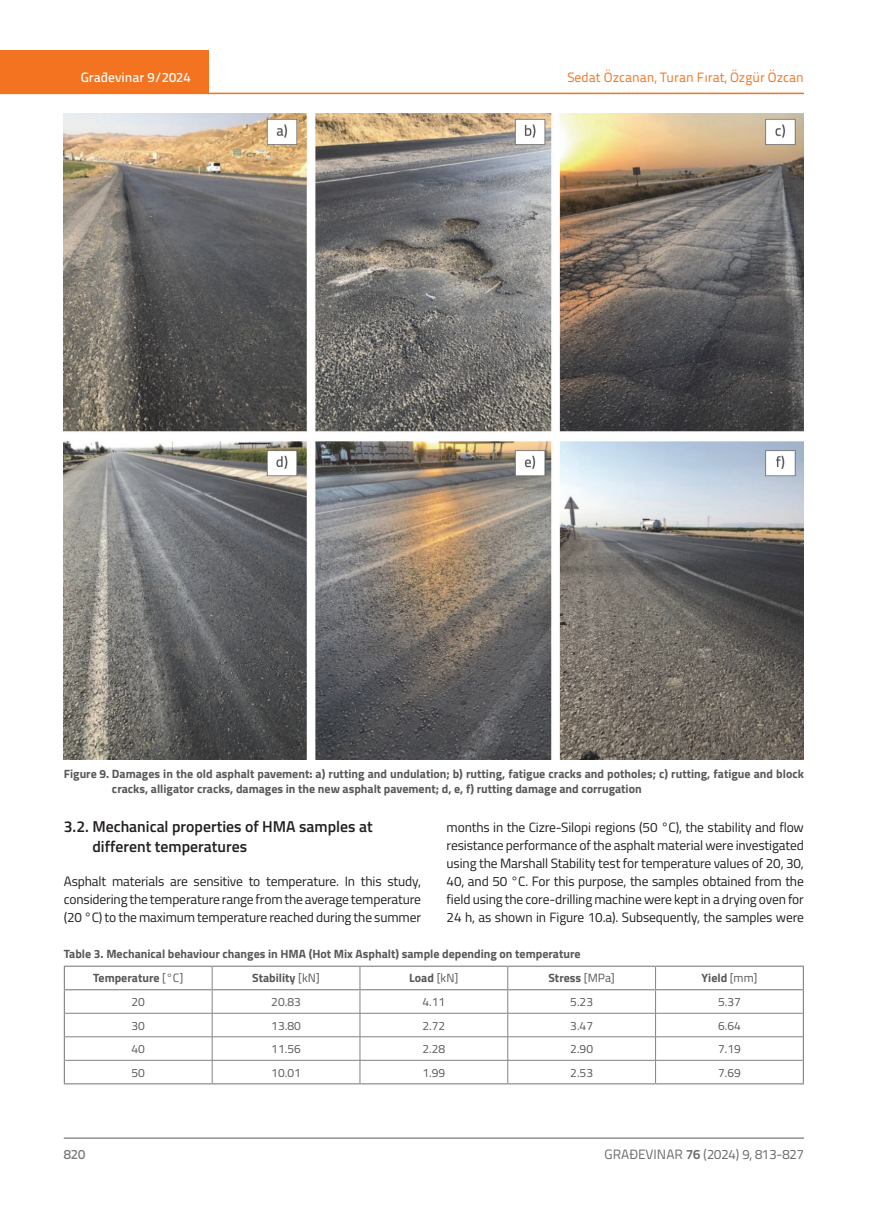
<style>
.page{position:relative;width:872px;height:1212px;background:#fff}
.page>*{position:absolute;margin:0;border:0;box-sizing:border-box;transform-origin:0 0}
.t1{font:600 15.75px/19.5px "Titillium";color:#231f20}
.t2{font:13.5px/18px "Titillium";letter-spacing:-.01em;color:#231f20;text-align:justify}
.t3{font:13.5px "Titillium Text 22 L";color:#f47321}
.t4{font:13.5px "Titillium Text 22 L";color:#6c6d70}
.t5{font:500 13.5px "Titillium Text 22 L";color:#fff}
.t6{font:500 13.5px "Titillium Text 22 L";color:#787a7d}
.t7{font:700 12px/15px "Titillium";color:#57585a}
.t8{font:12px "Titillium";color:#57585a}
.s1{font-weight:400}
.s2{font-weight:700}
</style>
<div class="page">
<div style="left:0;top:50px;width:208px;height:44px;background:#f47321"></div>
<hr style="left:0;top:93px;width:804px;height:1px;background:#f47321">
<hr style="left:64px;top:1138px;width:740px;height:1px;background:#57585a">
<img style="left:64px;top:114px;width:740px;height:645px">
<hr style="left:65px;top:1013px;width:147px;height:1px;background:#808285">
<hr style="left:212px;top:1013px;width:148px;height:1px;background:#808285">
<hr style="left:360px;top:1013px;width:148px;height:1px;background:#808285">
<hr style="left:508px;top:1013px;width:147px;height:1px;background:#808285">
<hr style="left:655px;top:1013px;width:147px;height:1px;background:#808285">
<hr style="left:65px;top:1036px;width:147px;height:1px;background:#808285">
<hr style="left:212px;top:1036px;width:148px;height:1px;background:#808285">
<hr style="left:360px;top:1036px;width:148px;height:1px;background:#808285">
<hr style="left:508px;top:1036px;width:147px;height:1px;background:#808285">
<hr style="left:655px;top:1036px;width:147px;height:1px;background:#808285">
<hr style="left:65px;top:1060px;width:147px;height:1px;background:#808285">
<hr style="left:212px;top:1060px;width:148px;height:1px;background:#808285">
<svg style="left:212px;top:967px;width:1px;height:116px"></svg>
<hr style="left:360px;top:1060px;width:148px;height:1px;background:#808285">
<svg style="left:360px;top:967px;width:1px;height:116px"></svg>
<hr style="left:508px;top:1060px;width:147px;height:1px;background:#808285">
<svg style="left:507px;top:967px;width:1px;height:116px"></svg>
<hr style="left:655px;top:1060px;width:147px;height:1px;background:#808285">
<svg style="left:655px;top:967px;width:1px;height:116px"></svg>
<hr style="left:802px;top:990px;width:2px;height:23px;background:#808285">
<hr style="left:802px;top:1013px;width:2px;height:24px;background:#808285">
<hr style="left:802px;top:1037px;width:2px;height:23px;background:#808285">
<hr style="left:802px;top:1060px;width:2px;height:23px;background:#808285">
<hr style="left:64px;top:1083px;width:148px;height:1px;background:#808285">
<hr style="left:212px;top:1083px;width:148px;height:1px;background:#808285">
<hr style="left:360px;top:1083px;width:148px;height:1px;background:#808285">
<hr style="left:508px;top:1083px;width:147px;height:1px;background:#808285">
<hr style="left:655px;top:1083px;width:149px;height:1px;background:#808285">
<hr style="left:64px;top:966px;width:148px;height:1px;background:#808285">
<svg style="left:64px;top:967px;width:1px;height:116px"></svg>
<hr style="left:212px;top:966px;width:148px;height:1px;background:#808285">
<hr style="left:360px;top:966px;width:148px;height:1px;background:#808285">
<hr style="left:508px;top:966px;width:147px;height:1px;background:#808285">
<hr style="left:655px;top:966px;width:149px;height:1px;background:#808285">
<hr style="left:802px;top:967px;width:2px;height:22px;background:#808285">
<hr style="left:64px;top:989px;width:148px;height:1px;background:#808285">
<hr style="left:212px;top:989px;width:148px;height:1px;background:#808285">
<hr style="left:360px;top:989px;width:148px;height:1px;background:#808285">
<hr style="left:508px;top:989px;width:147px;height:1px;background:#808285">
<hr style="left:655px;top:989px;width:149px;height:1px;background:#808285">
<p class="t5" style="left:81px;top:67px;width:111px">Građevinar 9/2024</p>
<p class="t3" style="left:567px;top:68px;width:238px">Sedat Özcanan, Turan Fırat, Özgür Özcan</p>
<p class="t7" style="left:112px;top:766px;width:693px;text-indent:-48px">Figure 9. Damages in the old asphalt pavement: a) rutting and undulation; b) rutting, fatigue cracks and potholes; c) rutting, fatigue and block cracks, alligator cracks, damages in the new asphalt pavement; d, e, f) rutting damage and corrugation</p>
<p class="t1" style="left:92px;top:816px;width:282px;text-indent:-29px">3.2. Mechanical properties of HMA samples at different temperatures</p>
<p class="t2" style="left:64px;top:872px;width:359px">Asphalt materials are sensitive to temperature. In this study, considering the temperature range from the average temperature (20 °C) to the maximum temperature reached during the summer</p>
<p class="t2" style="left:446px;top:818px;width:359px">months in the Cizre-Silopi regions (50 °C), the stability and flow resistance performance of the asphalt material were investigated using the Marshall Stability test for temperature values of 20, 30, 40, and 50 °C. For this purpose, the samples obtained from the field using the core-drilling machine were kept in a drying oven for 24 h, as shown in Figure 10.a). Subsequently, the samples were</p>
<p class="t7" style="left:64px;top:946px;width:518px">Table 3. Mechanical behaviour changes in HMA (Hot Mix Asphalt) sample depending on temperature</p>
<p class="t7" style="left:93px;top:970px;width:92px">Temperature <span class="s1">[°C]</span></p>
<p class="t7" style="left:252px;top:970px;width:69px">Stability <span class="s1">[kN]</span></p>
<p class="t7" style="left:409px;top:970px;width:51px">Load <span class="s1">[kN]</span></p>
<p class="t7" style="left:548px;top:970px;width:68px">Stress <span class="s1">[MPa]</span></p>
<p class="t7" style="left:701px;top:970px;width:57px">Yield <span class="s1">[mm]</span></p>
<p class="t8" style="left:131px;top:993px;width:15px">20</p>
<p class="t8" style="left:271px;top:993px;width:31px">20.83</p>
<p class="t8" style="left:422px;top:993px;width:24px">4.11</p>
<p class="t8" style="left:570px;top:993px;width:24px">5.23</p>
<p class="t8" style="left:718px;top:993px;width:24px">5.37</p>
<p class="t8" style="left:131px;top:1016px;width:15px">30</p>
<p class="t8" style="left:271px;top:1016px;width:31px">13.80</p>
<p class="t8" style="left:422px;top:1016px;width:24px">2.72</p>
<p class="t8" style="left:570px;top:1016px;width:24px">3.47</p>
<p class="t8" style="left:718px;top:1016px;width:24px">6.64</p>
<p class="t8" style="left:131px;top:1040px;width:15px">40</p>
<p class="t8" style="left:271px;top:1040px;width:31px">11.56</p>
<p class="t8" style="left:422px;top:1040px;width:24px">2.28</p>
<p class="t8" style="left:570px;top:1040px;width:24px">2.90</p>
<p class="t8" style="left:718px;top:1040px;width:24px">7.19</p>
<p class="t8" style="left:131px;top:1063px;width:15px">50</p>
<p class="t8" style="left:271px;top:1063px;width:31px">10.01</p>
<p class="t8" style="left:422px;top:1063px;width:24px">1.99</p>
<p class="t8" style="left:570px;top:1063px;width:24px">2.53</p>
<p class="t8" style="left:718px;top:1063px;width:24px">7.69</p>
<p class="t6" style="left:64px;top:1144px;width:23px">820</p>
<p class="t4" style="left:604px;top:1144px;width:201px">GRAĐEVINAR <span class="s2">76</span> (2024) 9, 813-827</p>
</div>
